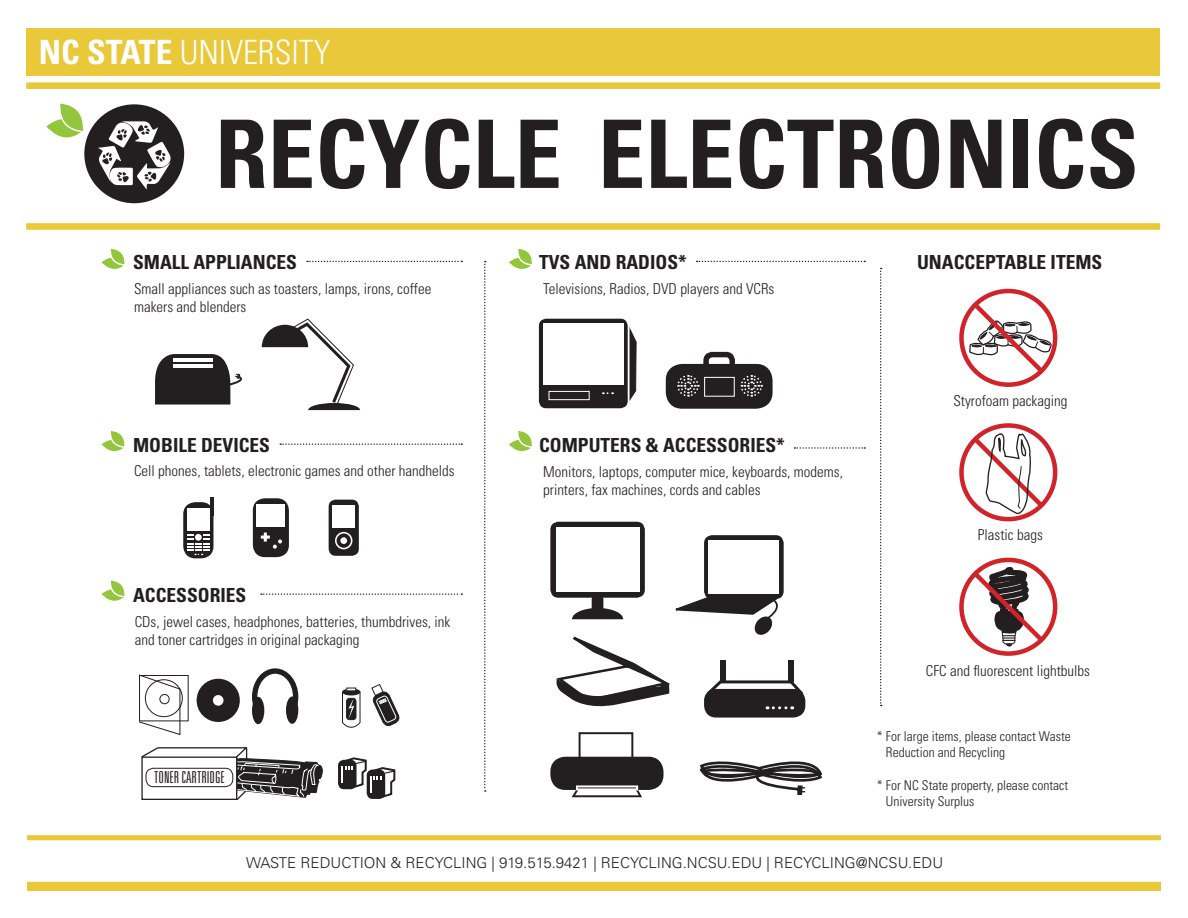
<style>
.page{position:relative;width:1188px;height:918px;background:#fff}
.page>*{position:absolute;margin:0;border:0;box-sizing:border-box;transform-origin:0 0}
.t1{font:700 condensed 94.5px "Univers LT Std";color:#231f20}
.t2{font:300 condensed 33.45px "Univers LT Std";color:#fff}
.t3{font:700 condensed 19.35px "Univers LT Std";color:#231f20}
.t4{font:300 ultra-condensed 16.5px "Univers LT Std";color:#231f20}
.t5{font:300 condensed 15px/18px "Univers LT Std";color:#231f20}
.t6{font:300 15px "Univers LT Std";color:#231f20}
.t7{font:300 condensed 13.5px "Univers LT Std";color:#231f20}
.s1{font-weight:700}
</style>
<div class="page">
<div style="left:27px;top:835px;width:1134px;height:5px;background:#e9c83a"></div>
<div style="left:27px;top:882px;width:1134px;height:9px;background:#e9c83a"></div>
<div style="left:329px;top:500px;width:30px;height:56px;background:#231f20;border-radius:7px"></div>
<div style="left:333px;top:506px;width:22px;height:22px;background:#fff"></div>
<div style="left:340px;top:537px;width:7px;height:7px;background:#fff;border-radius:50%"></div>
<div style="left:335px;top:532px;width:17px;height:17px;border:2px solid #fff;border-radius:50%"></div>
<div style="left:183px;top:502px;width:30px;height:56px;background:#231f20;border-radius:12px"></div>
<svg style="left:210px;top:497px;width:3px;height:14px"></svg>
<div style="left:187px;top:508px;width:22px;height:22px;background:#fff"></div>
<svg style="left:187px;top:534px;width:23px;height:21px"></svg>
<div style="left:253px;top:498px;width:36px;height:59px;background:#231f20;border-radius:12px"></div>
<div style="left:257px;top:504px;width:28px;height:22px;background:#fff"></div>
<svg style="left:261px;top:533px;width:21px;height:16px"></svg>
<svg style="left:252px;top:668px;width:47px;height:51px"></svg>
<div style="left:286px;top:697px;width:12px;height:27px;background:#231f20;border-radius:50%"></div>
<div style="left:252px;top:697px;width:12px;height:27px;background:#231f20;border-radius:50%"></div>
<div style="left:550px;top:522px;width:95px;height:76px;background:#231f20;border-radius:8px"></div>
<div style="left:704px;top:535px;width:80px;height:64px;background:#231f20;border-radius:8px"></div>
<div style="left:556px;top:528px;width:83px;height:64px;background:#fff"></div>
<div style="left:709px;top:540px;width:70px;height:54px;background:#fff"></div>
<div style="left:550px;top:757px;width:114px;height:33px;background:#231f20;border-radius:15px"></div>
<div style="left:579px;top:732px;width:54px;height:33px;border:2px solid #231f20"></div>
<svg style="left:570px;top:785px;width:74px;height:13px"></svg>
<div style="left:704px;top:689px;width:101px;height:29px;background:#231f20;border-radius:12px"></div>
<svg style="left:551px;top:593px;width:255px;height:119px"></svg>
<div style="left:197px;top:679px;width:43px;height:43px;border:16px solid #231f20;border-radius:50%"></div>
<svg style="left:139px;top:674px;width:42px;height:62px"></svg>
<div style="left:145px;top:679px;width:38px;height:38px;border:1px solid #231f20;border-radius:50%"></div>
<div style="left:160px;top:694px;width:9px;height:10px;border:1px solid #231f20;border-radius:50%"></div>
<svg style="left:699px;top:761px;width:124px;height:34px"></svg>
<svg style="left:630px;top:328px;width:7px;height:72px"></svg>
<div style="left:538px;top:318px;width:91px;height:91px;background:#231f20;border-radius:8px"></div>
<div style="left:537px;top:317px;width:93px;height:93px;border:2px solid #fff;border-radius:8px"></div>
<div style="left:543px;top:324px;width:80px;height:61px;background:#fff"></div>
<div style="left:549px;top:391px;width:41px;height:9px;background:#231f20;border:1px solid #fff"></div>
<svg style="left:603px;top:392px;width:10px;height:2px"></svg>
<div style="left:666px;top:364px;width:107px;height:45px;background:#231f20;border-radius:16px"></div>
<svg style="left:740px;top:375px;width:23px;height:22px"></svg>
<svg style="left:677px;top:375px;width:23px;height:22px"></svg>
<div style="left:704px;top:377px;width:31px;height:20px;border:1px solid #fff"></div>
<div style="left:703px;top:352px;width:32px;height:20px;border:5px solid #231f20;border-radius:6px"></div>
<svg style="left:155px;top:354px;width:87px;height:51px"></svg>
<svg style="left:262px;top:318px;width:98px;height:92px"></svg>
<svg style="left:280px;top:444px;width:182px;height:1px"></svg>
<svg style="left:261px;top:593px;width:201px;height:2px"></svg>
<svg style="left:307px;top:261px;width:155px;height:1px"></svg>
<svg style="left:697px;top:261px;width:168px;height:1px"></svg>
<svg style="left:794px;top:447px;width:71px;height:2px"></svg>
<svg style="left:880px;top:268px;width:2px;height:438px"></svg>
<svg style="left:484px;top:261px;width:2px;height:531px"></svg>
<svg style="left:342px;top:687px;width:19px;height:41px"></svg>
<svg style="left:371px;top:684px;width:29px;height:43px"></svg>
<div style="left:338px;top:760px;width:19px;height:29px;border:2px solid #231f20;border-radius:5px"></div>
<svg style="left:341px;top:757px;width:55px;height:42px"></svg>
<div style="left:959px;top:423px;width:98px;height:98px;border:4px solid #d1232a;border-radius:50%"></div>
<svg style="left:968px;top:430px;width:81px;height:85px"></svg>
<div style="left:959px;top:558px;width:98px;height:98px;border:4px solid #d1232a;border-radius:50%"></div>
<svg style="left:968px;top:565px;width:81px;height:83px"></svg>
<svg style="left:141px;top:747px;width:182px;height:53px"></svg>
<div style="left:146px;top:768px;width:87px;height:19px;border:1px solid #231f20;border-radius:8px"></div>
<div style="left:959px;top:289px;width:98px;height:98px;border:4px solid #d1232a;border-radius:50%"></div>
<svg style="left:968px;top:297px;width:84px;height:90px"></svg>
<div style="left:26px;top:28px;width:1134px;height:47px;background:#e9c83a"></div>
<div style="left:26px;top:82px;width:1134px;height:7px;background:#e9c83a"></div>
<div style="left:26px;top:223px;width:1134px;height:7px;background:#e9c83a"></div>
<div style="left:84px;top:104px;width:100px;height:99px;background:#231f20;border-radius:50%"></div>
<svg style="left:98px;top:121px;width:73px;height:69px"></svg>
<svg style="left:46px;top:103px;width:38px;height:35px"></svg>
<svg style="left:102px;top:247px;width:24px;height:22px"></svg>
<svg style="left:509px;top:247px;width:24px;height:22px"></svg>
<svg style="left:102px;top:429px;width:24px;height:23px"></svg>
<svg style="left:509px;top:429px;width:24px;height:23px"></svg>
<svg style="left:102px;top:579px;width:24px;height:22px"></svg>
<p class="t2" style="left:39px;top:32px;width:293px"><span class="s1">NC STATE</span> UNIVERSITY</p>
<p class="t1" style="left:215px;top:96px;width:925px">RECYCLE ELECTRONICS</p>
<p class="t3" style="left:133px;top:250px;width:165px">SMALL APPLIANCES</p>
<p class="t3" style="left:539px;top:250px;width:149px">TVS AND RADIOS*</p>
<p class="t5" style="left:134px;top:280px;width:299px">Small appliances such as toasters, lamps, irons, coffee makers and blenders</p>
<p class="t5" style="left:543px;top:280px;width:233px">Televisions, Radios, DVD players and VCRs</p>
<p class="t3" style="left:133px;top:433px;width:138px">MOBILE DEVICES</p>
<p class="t5" style="left:134px;top:462px;width:322px">Cell phones, tablets, electronic games and other handhelds</p>
<p class="t3" style="left:133px;top:583px;width:115px">ACCESSORIES</p>
<p class="t5" style="left:135px;top:613px;width:317px">CDs, jewel cases, headphones, batteries, thumbdrives, ink and toner cartridges in original packaging</p>
<p class="t4" style="left:154px;top:769px;width:72px">TONER CARTRIDGE</p>
<p class="t3" style="left:539px;top:433px;width:247px">COMPUTERS &amp; ACCESSORIES*</p>
<p class="t5" style="left:543px;top:463px;width:301px">Monitors, laptops, computer mice, keyboards, modems, printers, fax machines, cords and cables</p>
<p class="t3" style="left:917px;top:250px;width:187px">UNACCEPTABLE ITEMS</p>
<p class="t5" style="left:953px;top:392px;width:116px">Styrofoam packaging</p>
<p class="t5" style="left:978px;top:526px;width:66px">Plastic bags</p>
<p class="t5" style="left:926px;top:662px;width:166px">CFC and fluorescent lightbulbs</p>
<p class="t7" style="left:877px;top:728px;width:195px">* For large items, please contact Waste</p>
<p class="t7" style="left:886px;top:744px;width:121px">Reduction and Recycling</p>
<p class="t7" style="left:877px;top:777px;width:193px">* For NC State property, please contact</p>
<p class="t7" style="left:886px;top:793px;width:90px">University Surplus</p>
<p class="t6" style="left:246px;top:854px;width:699px">WASTE REDUCTION &amp; RECYCLING | 919.515.9421 | RECYCLING.NCSU.EDU | RECYCLING@NCSU.EDU</p>
</div>
